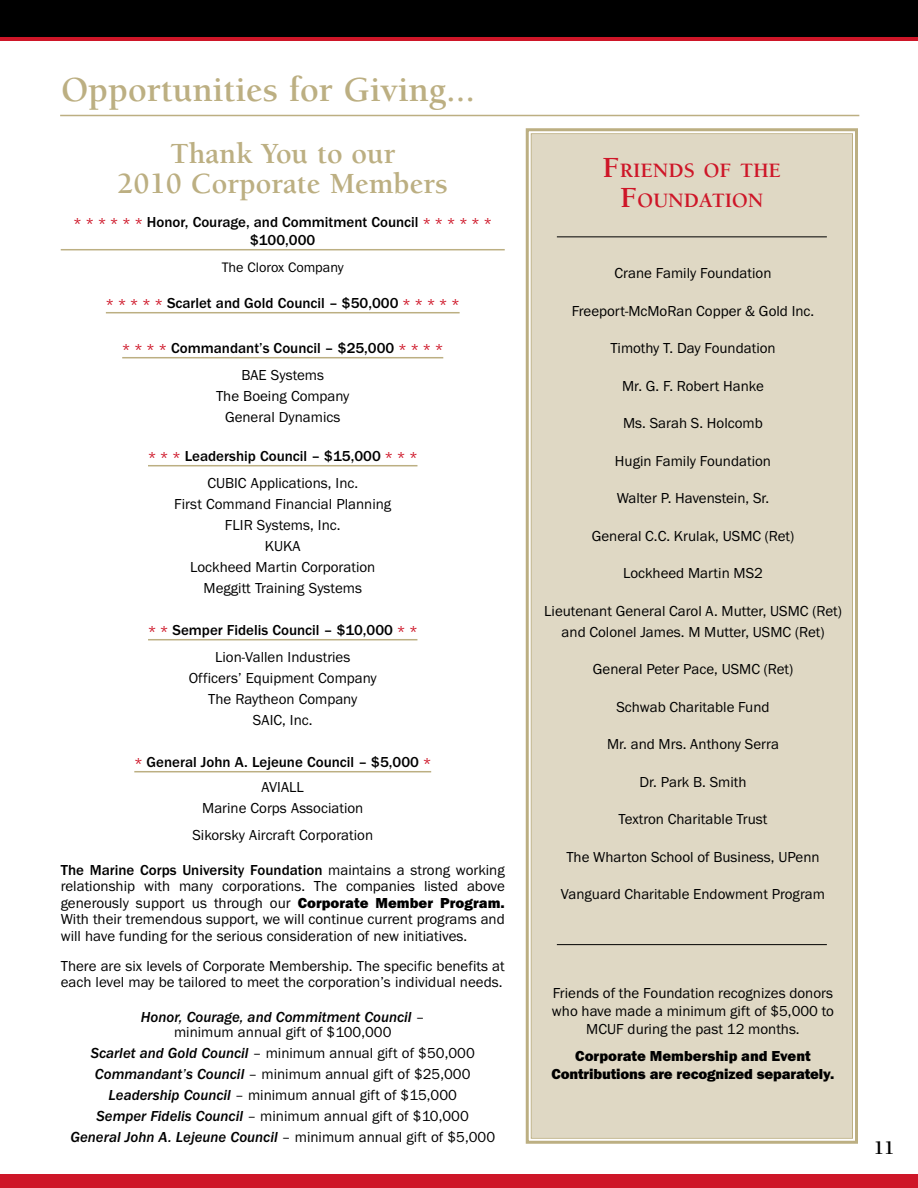
<style>
.page{position:relative;width:918px;height:1188px;background:#fff}
.page>*{position:absolute;margin:0;border:0;box-sizing:border-box;transform-origin:0 0}
.t1{font:700 36px "Berkeley";color:#bcaf82}
.t2{font:700 30px/30px "Berkeley";color:#bcaf82;text-align:center}
.t3{font:700 21px/30px "Berkeley";color:#ce1628;text-align:center}
.t4{font:700 19.5px "Berkeley";color:#000}
.t5{font:15px/21px "Franklin Gothic";color:#000;text-align:center}
.t6{font:700 15px/27px "Franklin Gothic";color:#000;text-align:center}
.t7{font:800 15px/18px "Franklin Gothic H";letter-spacing:-.01em;color:#000;text-align:center}
.t8{font:italic 700 15px/15px "Franklin Gothic";color:#000;text-align:center}
.t9{font:14.25px "Franklin Gothic";color:#000}
.s1{color:#ce1628}
.s2{font-weight:400}
.s3{font-weight:700}
.s4{font-family:"Franklin Gothic H";font-weight:800}
.s5{font-weight:400;font-style:normal}
.s6{font-weight:700;font-style:italic}
.s7{font-size:30px}
</style>
<div class="page">
<div style="left:0;top:1174px;width:918px;height:14px;background:#ce1628"></div>
<div style="left:0;top:0;width:918px;height:37px;background:#000"></div>
<hr style="left:0;top:37px;width:918px;height:3px;background:#ce1628">
<hr style="left:60px;top:115px;width:799px;height:1px;background:#bcaf82">
<hr style="left:61px;top:249px;width:444px;height:1px;background:#bcaf82">
<hr style="left:106px;top:312px;width:354px;height:1px;background:#bcaf82">
<hr style="left:122px;top:357px;width:321px;height:1px;background:#bcaf82">
<hr style="left:148px;top:465px;width:269px;height:1px;background:#bcaf82">
<hr style="left:148px;top:639px;width:269px;height:1px;background:#bcaf82">
<hr style="left:134px;top:771px;width:297px;height:1px;background:#bcaf82">
<div style="left:525px;top:128px;width:333px;height:1016px;background:#dfd8c4"></div>
<hr style="left:557px;top:236px;width:270px;height:1px;background:#000">
<hr style="left:557px;top:944px;width:270px;height:1px;background:#000">
<h1 class="t1" style="left:62px;top:71px;width:415px">Opportunities for Giving...</h1>
<h2 class="t2" style="left:117px;top:139px;width:332px">Thank You to our<br>2010 Corporate Members</h2>
<p class="t6" style="left:74px;top:213px;width:420px;line-height:18px"><span class="s1">* * * * * *</span> Honor, Courage, and Commitment Council <span class="s1">* * * * * * </span>$100,000</p>
<p class="t9" style="left:222px;top:259px;width:124px">The Clorox Company</p>
<p class="t6" style="left:106px;top:289px;width:355px"><span class="s1">* * * * *</span> Scarlet and Gold Council – $50,000 <span class="s1">* * * * *</span></p>
<p class="t6" style="left:122px;top:334px;width:323px"><span class="s1">* * * *</span> Commandant’s Council – $25,000 <span class="s1">* * * *<br></span><span class="s2">BAE Systems</span></p>
<p class="t5" style="left:216px;top:385px;width:135px">The Boeing Company<br>General Dynamics</p>
<p class="t6" style="left:148px;top:442px;width:271px"><span class="s1">* * *</span> Leadership Council – $15,000 <span class="s1">* * *<br></span><span class="s2">CUBIC Applications, Inc.</span></p>
<p class="t5" style="left:174px;top:493px;width:219px">First Command Financial Planning<br>FLIR Systems, Inc.<br>KUKA<br>Lockheed Martin Corporation<br>Meggitt Training Systems</p>
<p class="t6" style="left:148px;top:616px;width:271px"><span class="s1">* *</span> Semper Fidelis Council – $10,000 <span class="s1">* *<br></span><span class="s2">Lion-Vallen Industries</span></p>
<p class="t5" style="left:189px;top:667px;width:190px">Officers’ Equipment Company<br>The Raytheon Company<br>SAIC, Inc.</p>
<p class="t6" style="left:134px;top:749px;width:298px;line-height:25.5px"><span class="s1">*</span> General John A. Lejeune Council – $5,000 <span class="s1">*<br></span><span class="s2">AVIALL</span></p>
<p class="t5" style="left:192px;top:795px;width:182px;line-height:27px">Marine Corps Association<br>Sikorsky Aircraft Corporation</p>
<p class="t5" style="left:61px;top:862px;width:446px;line-height:16.5px;text-align:justify"><span class="s3">The Marine Corps University Foundation</span> maintains a strong working relationship with many corporations. The companies listed above generously support us through our <span class="s4">Corporate Member Program.<br></span>With their tremendous support, we will continue current programs and will have funding for the serious consideration of new initiatives.</p>
<p class="t5" style="left:61px;top:958px;width:446px;line-height:16.5px;text-align:left">There are six levels of Corporate Membership. The specific benefits at each level may be tailored to meet the corporation’s individual needs.</p>
<p class="t8" style="left:141px;top:1009px;width:285px">Honor, Courage, and Commitment Council <span class="s5">– minimum annual gift of $100,000</span></p>
<p class="t5" style="left:70px;top:1042px;width:426px"><span class="s6">Scarlet and Gold Council</span> – minimum annual gift of $50,000<br><span class="s6">Commandant’s Council</span> – minimum annual gift of $25,000<br><span class="s6">Leadership Council</span> – minimum annual gift of $15,000<br><span class="s6">Semper Fidelis Council</span> – minimum annual gift of $10,000<br><span class="s6">General John A. Lejeune Council</span> – minimum annual gift of $5,000</p>
<h3 class="t3" style="left:603px;top:155px;width:180px"><span class="s7">F</span>RIENDS OF THE<br><span class="s7">F</span>OUNDATION</h3>
<p class="t5" style="left:615px;top:263px;width:158px">Crane Family Foundation</p>
<p class="t5" style="left:572px;top:300px;width:244px">Freeport-McMoRan Copper &amp; Gold Inc.</p>
<p class="t5" style="left:610px;top:338px;width:167px">Timothy T. Day Foundation</p>
<p class="t5" style="left:622px;top:375px;width:143px">Mr. G. F. Robert Hanke</p>
<p class="t5" style="left:623px;top:413px;width:141px">Ms. Sarah S. Holcomb</p>
<p class="t5" style="left:615px;top:450px;width:158px">Hugin Family Foundation</p>
<p class="t5" style="left:617px;top:488px;width:154px">Walter P. Havenstein, Sr.</p>
<p class="t5" style="left:592px;top:525px;width:204px">General C.C. Krulak, USMC (Ret)</p>
<p class="t5" style="left:623px;top:563px;width:142px">Lockheed Martin MS2</p>
<p class="t5" style="left:544px;top:600px;width:299px">Lieutenant General Carol A. Mutter, USMC (Ret) and Colonel James. M Mutter, USMC (Ret)</p>
<p class="t5" style="left:593px;top:659px;width:202px">General Peter Pace, USMC (Ret)</p>
<p class="t5" style="left:616px;top:696px;width:155px">Schwab Charitable Fund</p>
<p class="t5" style="left:607px;top:734px;width:174px">Mr. and Mrs. Anthony Serra</p>
<p class="t5" style="left:639px;top:771px;width:109px">Dr. Park B. Smith</p>
<p class="t5" style="left:619px;top:809px;width:150px">Textron Charitable Trust</p>
<p class="t5" style="left:566px;top:846px;width:255px">The Wharton School of Business, UPenn</p>
<p class="t5" style="left:561px;top:884px;width:266px">Vanguard Charitable Endowment Program</p>
<p class="t5" style="left:552px;top:984px;width:284px;line-height:18px">Friends of the Foundation recognizes donors who have made a minimum gift of $5,000 to<br>MCUF during the past 12 months.</p>
<p class="t7" style="left:551px;top:1047px;width:285px">Corporate Membership and Event<br>Contributions are recognized separately.</p>
<h3 class="t4" style="left:874px;top:1138px;width:22px">11</h3>
</div>
